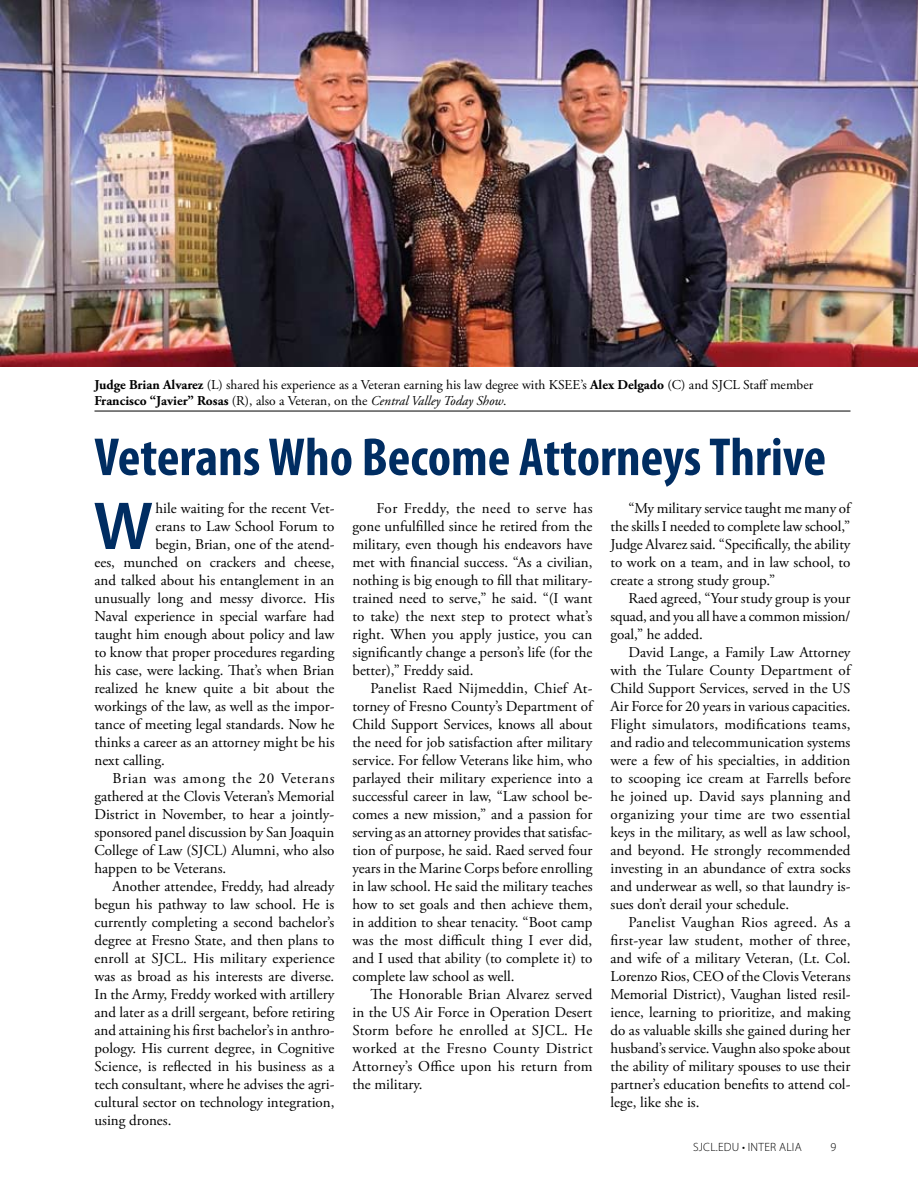
<style>
.page{position:relative;width:918px;height:1188px;background:#fff}
.page>*{position:absolute;margin:0;border:0;box-sizing:border-box;transform-origin:0 0}
.t1{font:600 68.4px "Myriad Pro";color:#002d62}
.t2{font:700 condensed 54px "Myriad Pro";color:#002d62}
.t3{font:15px/18px "Adobe Garamond Pro";color:#000;text-align:justify}
.t4{font:13.5px/16.5px "Adobe Garamond Pro";color:#000}
.t5{font:300 12px "Myriad Pro";color:#000}
.s1{font-weight:700}
.s2{font-style:italic}
</style>
<div class="page">
<img style="left:0;top:0;width:918px;height:366px">
<hr style="left:94px;top:411px;width:756px;height:1px;background:#000">
<p class="t4" style="left:94px;top:377px;width:720px"><span class="s1">Judge Brian Alvarez</span> (L) shared his experience as a Veteran earning his law degree with KSEE’s <span class="s1">Alex Delgado</span> (C) and SJCL Staff member<br><span class="s1">Francisco “Javier” Rosas</span> (R), also a Veteran, on the <span class="s2">Central Valley Today Show</span>.</p>
<h2 class="t2" style="left:94px;top:423px;width:733px">Veterans Who Become Attorneys Thrive</h2>
<h1 class="t1" style="left:93px;top:483px;width:61px">W</h1>
<p class="t3" style="left:155px;top:500px;width:180px">hile waiting for the recent Vet-</p>
<p class="t3" style="left:353px;top:500px;width:242px;text-indent:24px">For Freddy, the need to serve has gone unfulfilled since he retired from the military, even though his endeavors have met with financial success. “As a civilian, nothing is big enough to fill that military&shy;trained need to serve,” he said. “(I want to take) the next step to protect what’s right. When you apply justice, you can significantly change a person’s life (for the better),” Freddy said.</p>
<p class="t3" style="left:353px;top:680px;width:242px;text-indent:18px">Panelist Raed Nijmeddin, Chief At&shy;torney of Fresno County’s Department of Child Support Services, knows all about the need for job satisfaction after military service. For fellow Veterans like him, who parlayed their military experience into a successful career in law, “Law school be&shy;comes a new mission,” and a passion for serving as an attorney provides that satisfac&shy;tion of purpose, he said. Raed served four years in the Marine Corps before enrolling in law school. He said the military teaches how to set goals and then achieve them, in addition to shear tenacity. “Boot camp was the most difficult thing I ever did, and I used that ability (to complete it) to complete law school as well.</p>
<p class="t3" style="left:353px;top:986px;width:242px;text-indent:18px">The Honorable Brian Alvarez served in the US Air Force in Operation Desert Storm before he enrolled at SJCL. He worked at the Fresno County District Attorney’s Office upon his return from the military.</p>
<p class="t3" style="left:611px;top:500px;width:242px;text-indent:18px">“My military service taught me many of the skills I needed to complete law school,” Judge Alvarez said. “Specifically, the ability to work on a team, and in law school, to create a strong study group.”</p>
<p class="t3" style="left:611px;top:590px;width:241px;text-indent:18px">Raed agreed, “Your study group is your squad, and you all have a common mission/ goal,” he added.</p>
<p class="t3" style="left:611px;top:644px;width:242px;text-indent:18px">David Lange, a Family Law Attorney with the Tulare County Department of Child Support Services, served in the US Air Force for 20 years in various capacities.<br>Flight simulators, modifications teams, and radio and telecommunication systems were a few of his specialties, in addition to scooping ice cream at Farrells before he joined up. David says planning and organizing your time are two essential keys in the military, as well as law school, and beyond. He strongly recommended investing in an abundance of extra socks and underwear as well, so that laundry is&shy;sues don’t derail your schedule.</p>
<p class="t3" style="left:611px;top:914px;width:242px;text-indent:18px">Panelist Vaughan Rios agreed. As a first-year law student, mother of three, and wife of a military Veteran, (Lt. Col.<br>Lorenzo Rios, CEO of the Clovis Veterans Memorial District), Vaughan listed resil&shy;ience, learning to prioritize, and making do as valuable skills she gained during her husband’s service. Vaughn also spoke about the ability of military spouses to use their partner’s education benefits to attend col&shy;lege, like she is.</p>
<p class="t3" style="left:155px;top:518px;width:180px">erans to Law School Forum to</p>
<p class="t3" style="left:155px;top:536px;width:180px">begin, Brian, one of the atend-</p>
<p class="t3" style="left:95px;top:554px;width:241px">ees, munched on crackers and cheese,</p>
<p class="t3" style="left:95px;top:572px;width:241px">and talked about his entanglement in an</p>
<p class="t3" style="left:95px;top:590px;width:242px">unusually long and messy divorce. His</p>
<p class="t3" style="left:95px;top:608px;width:242px">Naval experience in special warfare had</p>
<p class="t3" style="left:95px;top:626px;width:242px">taught him enough about policy and law</p>
<p class="t3" style="left:95px;top:644px;width:242px">to know that proper procedures regarding</p>
<p class="t3" style="left:95px;top:662px;width:241px">his case, were lacking. That’s when Brian</p>
<p class="t3" style="left:95px;top:680px;width:242px">realized he knew quite a bit about the</p>
<p class="t3" style="left:95px;top:698px;width:242px">workings of the law, as well as the impor-</p>
<p class="t3" style="left:95px;top:716px;width:242px">tance of meeting legal standards. Now he</p>
<p class="t3" style="left:95px;top:734px;width:242px">thinks a career as an attorney might be his</p>
<p class="t3" style="left:95px;top:752px;width:72px">next calling.</p>
<p class="t3" style="left:113px;top:770px;width:224px">Brian was among the 20 Veterans</p>
<p class="t3" style="left:95px;top:788px;width:241px">gathered at the Clovis Veteran’s Memorial</p>
<p class="t3" style="left:95px;top:806px;width:241px">District in November, to hear a jointly-</p>
<p class="t3" style="left:95px;top:824px;width:241px">sponsored panel discussion by San Joaquin</p>
<p class="t3" style="left:95px;top:842px;width:242px">College of Law (SJCL) Alumni, who also</p>
<p class="t3" style="left:95px;top:860px;width:133px">happen to be Veterans.</p>
<p class="t3" style="left:113px;top:878px;width:223px">Another attendee, Freddy, had already</p>
<p class="t3" style="left:95px;top:896px;width:241px">begun his pathway to law school. He is</p>
<p class="t3" style="left:95px;top:914px;width:241px">currently completing a second bachelor’s</p>
<p class="t3" style="left:95px;top:932px;width:242px">degree at Fresno State, and then plans to</p>
<p class="t3" style="left:95px;top:950px;width:242px">enroll at SJCL. His military experience</p>
<p class="t3" style="left:95px;top:968px;width:241px">was as broad as his interests are diverse.</p>
<p class="t3" style="left:95px;top:986px;width:241px">In the Army, Freddy worked with artillery</p>
<p class="t3" style="left:95px;top:1004px;width:241px">and later as a drill sergeant, before retiring</p>
<p class="t3" style="left:95px;top:1022px;width:241px">and attaining his first bachelor’s in anthro-</p>
<p class="t3" style="left:95px;top:1040px;width:242px">pology. His current degree, in Cognitive</p>
<p class="t3" style="left:95px;top:1058px;width:242px">Science, is reflected in his business as a</p>
<p class="t3" style="left:95px;top:1076px;width:241px">tech consultant, where he advises the agri-</p>
<p class="t3" style="left:95px;top:1094px;width:241px">cultural sector on technology integration,</p>
<p class="t3" style="left:95px;top:1112px;width:78px">using drones.</p>
<p class="t5" style="left:693px;top:1141px;width:6px">SJCL</p>
<p class="t5" style="left:716px;top:1141px;width:69px">.EDU • INTER ALIA</p>
<p class="t5" style="left:831px;top:1141px;width:7px">9</p>
</div>
